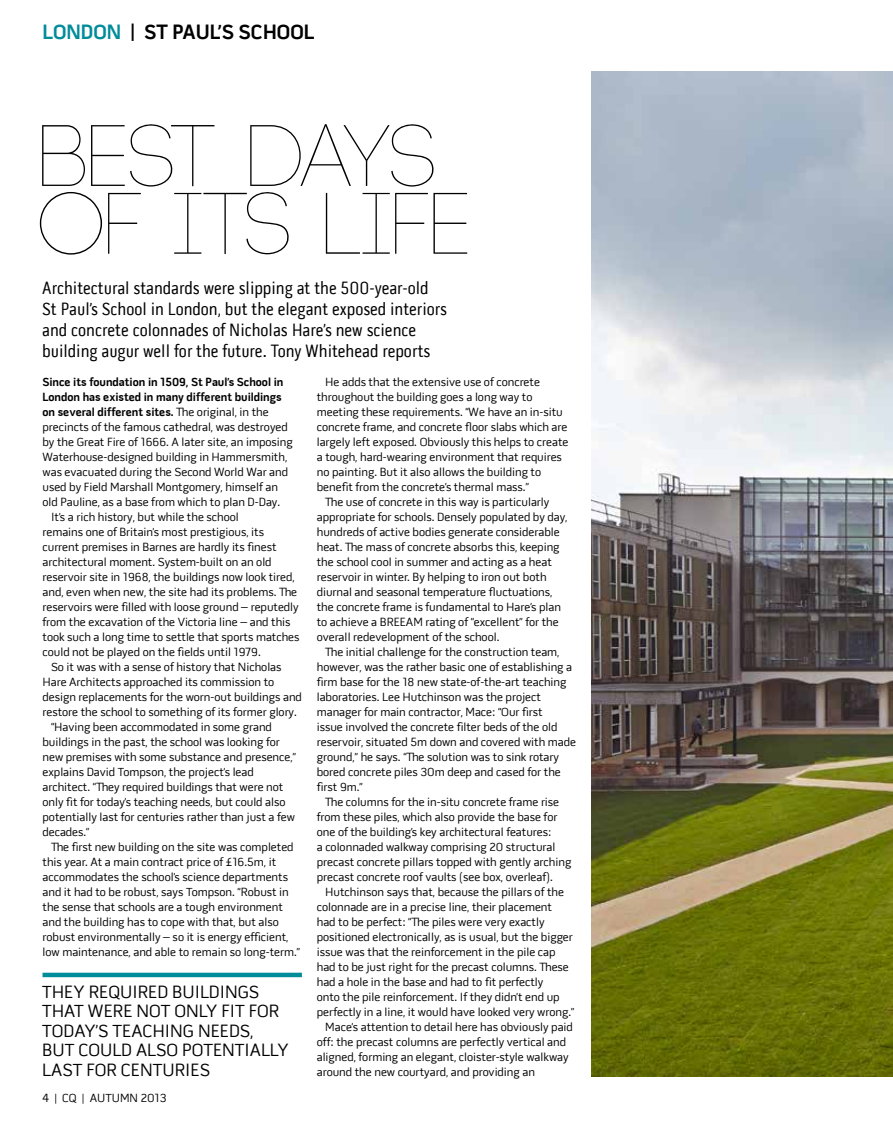
<style>
.page{position:relative;width:893px;height:1127px;background:#fff}
.page>*{position:absolute;margin:0;border:0;box-sizing:border-box;transform-origin:0 0}
.t1{font:300 87px/67.8px "Code";color:#000}
.t2{font:700 21px "Pill Gothic 600 mg";color:#000}
.t3{font:18px/21px "Pill Gothic 300 mg";color:#000}
.t4{font:18px/19.5px "Pill Gothic 600 mg";color:#000}
.t5{font:18px/19.5px "Pill Gothic 600 mg";letter-spacing:.065em;color:#000}
.t6{font:12px "Pill Gothic 600 mg";color:#000}
.t7{font:700 12px "Pill Gothic 600 mg";color:#000}
.s1{color:#008c99}
.s2{font-weight:400}
</style>
<div class="page">
<img style="left:591px;top:71px;width:302px;height:1005px">
<hr style="left:43px;top:973px;width:259px;height:4px;background:#008c99">
<p class="t2" style="left:43px;top:19px;width:273px"><span class="s1">london</span> | st paul’s school</p>
<p class="t1" style="left:38px;top:124px;width:433px">BEST DAYS<br>OF ITS LIFE</p>
<p class="t3" style="left:42px;top:277px;width:406px">Architectural standards were slipping at the 500-year-old St Paul’s School in London, but the elegant exposed interiors and concrete colonnades of Nicholas Hare’s new science building augur well for the future. Tony Whitehead reports</p>
<p class="t7" style="left:43px;top:375px;width:242px">Since its foundation in 1509, St Paul’s School in</p>
<p class="t7" style="left:43px;top:390px;width:241px">London has existed in many different buildings</p>
<p class="t7" style="left:43px;top:405px;width:228px">on several different sites. <span class="s2">The original, in the</span></p>
<p class="t6" style="left:43px;top:420px;width:247px">precincts of the famous cathedral, was destroyed</p>
<p class="t6" style="left:43px;top:435px;width:252px">by the Great Fire of 1666. A later site, an imposing</p>
<p class="t6" style="left:43px;top:450px;width:246px">Waterhouse-designed building in Hammersmith,</p>
<p class="t6" style="left:43px;top:465px;width:247px">was evacuated during the Second World War and</p>
<p class="t6" style="left:43px;top:480px;width:237px">used by Field Marshall Montgomery, himself an</p>
<p class="t6" style="left:43px;top:495px;width:239px">old Pauline, as a base from which to plan D-Day.</p>
<p class="t6" style="left:51px;top:510px;width:189px">It’s a rich history, but while the school</p>
<p class="t6" style="left:43px;top:525px;width:223px">remains one of Britain’s most prestigious, its</p>
<p class="t6" style="left:43px;top:540px;width:236px">current premises in Barnes are hardly its finest</p>
<p class="t6" style="left:43px;top:555px;width:231px">architectural moment. System-built on an old</p>
<p class="t6" style="left:43px;top:570px;width:254px">reservoir site in 1968, the buildings now look tired,</p>
<p class="t6" style="left:43px;top:585px;width:256px">and, even when new, the site had its problems. The</p>
<p class="t6" style="left:43px;top:600px;width:258px">reservoirs were filled with loose ground – reputedly</p>
<p class="t6" style="left:43px;top:615px;width:250px">from the excavation of the Victoria line – and this</p>
<p class="t6" style="left:43px;top:630px;width:259px">took such a long time to settle that sports matches</p>
<p class="t6" style="left:43px;top:645px;width:220px">could not be played on the fields until 1979.</p>
<p class="t6" style="left:51px;top:660px;width:232px">So it was with a sense of history that Nicholas</p>
<p class="t6" style="left:43px;top:675px;width:233px">Hare Architects approached its commission to</p>
<p class="t6" style="left:43px;top:690px;width:261px">design replacements for the worn-out buildings and</p>
<p class="t6" style="left:43px;top:705px;width:256px">restore the school to something of its former glory.</p>
<p class="t6" style="left:51px;top:720px;width:222px">“Having been accommodated in some grand</p>
<p class="t6" style="left:43px;top:735px;width:239px">buildings in the past, the school was looking for</p>
<p class="t6" style="left:43px;top:750px;width:255px">new premises with some substance and presence,”</p>
<p class="t6" style="left:43px;top:765px;width:213px">explains David Tompson, the project’s lead</p>
<p class="t6" style="left:43px;top:780px;width:242px">architect. “They required buildings that were not</p>
<p class="t6" style="left:43px;top:795px;width:244px">only fit for today’s teaching needs, but could also</p>
<p class="t6" style="left:43px;top:810px;width:254px">potentially last for centuries rather than just a few</p>
<p class="t6" style="left:43px;top:825px;width:49px">decades.”</p>
<p class="t6" style="left:51px;top:840px;width:244px">The first new building on the site was completed</p>
<p class="t6" style="left:43px;top:855px;width:235px">this year. At a main contract price of £16.5m, it</p>
<p class="t6" style="left:43px;top:870px;width:247px">accommodates the school’s science departments</p>
<p class="t6" style="left:43px;top:885px;width:248px">and it had to be robust, says Tompson. “Robust in</p>
<p class="t6" style="left:43px;top:900px;width:242px">the sense that schools are a tough environment</p>
<p class="t6" style="left:43px;top:915px;width:238px">and the building has to cope with that, but also</p>
<p class="t6" style="left:43px;top:930px;width:247px">robust environmentally – so it is energy efficient,</p>
<p class="t6" style="left:43px;top:945px;width:259px">low maintenance, and able to remain so long-term.”</p>
<p class="t4" style="left:42px;top:982px;width:178px">th ey required bui ldings that</p>
<p class="t5" style="left:42px;top:1001px;width:234px;text-indent:46px">were not only fit for today’s teaching</p>
<p class="t4" style="left:42px;top:1021px;width:213px;text-indent:156px">needs, but could also potentia</p>
<p class="t4" style="left:261px;top:1040px;width:29px">lly</p>
<p class="t4" style="left:42px;top:1060px;width:21px">last</p>
<p class="t4" style="left:86px;top:1060px;width:123px">for centuri es</p>
<p class="t6" style="left:43px;top:1091px;width:126px">4 | CQ | autumn 2013</p>
<p class="t6" style="left:325px;top:375px;width:216px">He adds that the extensive use of concrete</p>
<p class="t6" style="left:317px;top:390px;width:217px">throughout the building goes a long way to</p>
<p class="t6" style="left:317px;top:405px;width:247px">meeting these requirements. “We have an in-situ</p>
<p class="t6" style="left:317px;top:420px;width:252px">concrete frame, and concrete floor slabs which are</p>
<p class="t6" style="left:317px;top:435px;width:253px">largely left exposed. Obviously this helps to create</p>
<p class="t6" style="left:317px;top:450px;width:247px">a tough, hard-wearing environment that requires</p>
<p class="t6" style="left:317px;top:465px;width:226px">no painting. But it also allows the building to</p>
<p class="t6" style="left:317px;top:480px;width:214px">benefit from the concrete’s thermal mass.”</p>
<p class="t6" style="left:325px;top:495px;width:226px">The use of concrete in this way is particularly</p>
<p class="t6" style="left:317px;top:510px;width:252px">appropriate for schools. Densely populated by day,</p>
<p class="t6" style="left:317px;top:525px;width:244px">hundreds of active bodies generate considerable</p>
<p class="t6" style="left:317px;top:540px;width:244px">heat. The mass of concrete absorbs this, keeping</p>
<p class="t6" style="left:317px;top:555px;width:237px">the school cool in summer and acting as a heat</p>
<p class="t6" style="left:317px;top:570px;width:231px">reservoir in winter. By helping to iron out both</p>
<p class="t6" style="left:317px;top:585px;width:237px">diurnal and seasonal temperature fluctuations,</p>
<p class="t6" style="left:317px;top:600px;width:246px">the concrete frame is fundamental to Hare’s plan</p>
<p class="t6" style="left:317px;top:615px;width:243px">to achieve a BREEAM rating of “excellent” for the</p>
<p class="t6" style="left:317px;top:630px;width:184px">overall redevelopment of the school.</p>
<p class="t6" style="left:325px;top:645px;width:236px">The initial challenge for the construction team,</p>
<p class="t6" style="left:317px;top:660px;width:257px">however, was the rather basic one of establishing a</p>
<p class="t6" style="left:317px;top:675px;width:251px">firm base for the 18 new state-of-the-art teaching</p>
<p class="t6" style="left:317px;top:690px;width:226px">laboratories. Lee Hutchinson was the project</p>
<p class="t6" style="left:317px;top:705px;width:227px">manager for main contractor, Mace: “Our first</p>
<p class="t6" style="left:317px;top:720px;width:242px">issue involved the concrete filter beds of the old</p>
<p class="t6" style="left:317px;top:735px;width:261px">reservoir, situated 5m down and covered with made</p>
<p class="t6" style="left:317px;top:750px;width:244px">ground,” he says. “The solution was to sink rotary</p>
<p class="t6" style="left:317px;top:765px;width:246px">bored concrete piles 30m deep and cased for the</p>
<p class="t6" style="left:317px;top:780px;width:48px">first 9m.”</p>
<p class="t6" style="left:325px;top:795px;width:235px">The columns for the in-situ concrete frame rise</p>
<p class="t6" style="left:317px;top:810px;width:242px">from these piles, which also provide the base for</p>
<p class="t6" style="left:317px;top:825px;width:236px">one of the building’s key architectural features:</p>
<p class="t6" style="left:317px;top:840px;width:240px">a colonnaded walkway comprising 20 structural</p>
<p class="t6" style="left:317px;top:855px;width:256px">precast concrete pillars topped with gently arching</p>
<p class="t6" style="left:317px;top:870px;width:238px">precast concrete roof vaults (see box, overleaf).</p>
<p class="t6" style="left:325px;top:885px;width:240px">Hutchinson says that, because the pillars of the</p>
<p class="t6" style="left:317px;top:900px;width:237px">colonnade are in a precise line, their placement</p>
<p class="t6" style="left:317px;top:915px;width:229px">had to be perfect: “The piles were very exactly</p>
<p class="t6" style="left:317px;top:930px;width:258px">positioned electronically, as is usual, but the bigger</p>
<p class="t6" style="left:317px;top:945px;width:240px">issue was that the reinforcement in the pile cap</p>
<p class="t6" style="left:317px;top:960px;width:254px">had to be just right for the precast columns. These</p>
<p class="t6" style="left:317px;top:975px;width:228px">had a hole in the base and had to fit perfectly</p>
<p class="t6" style="left:317px;top:990px;width:244px">onto the pile reinforcement. If they didn’t end up</p>
<p class="t6" style="left:317px;top:1005px;width:259px">perfectly in a line, it would have looked very wrong.”</p>
<p class="t6" style="left:325px;top:1020px;width:249px">Mace’s attention to detail here has obviously paid</p>
<p class="t6" style="left:317px;top:1035px;width:251px">off: the precast columns are perfectly vertical and</p>
<p class="t6" style="left:317px;top:1050px;width:253px">aligned, forming an elegant, cloister-style walkway</p>
<p class="t6" style="left:317px;top:1065px;width:220px">around the new courtyard, and providing an</p>
</div>
